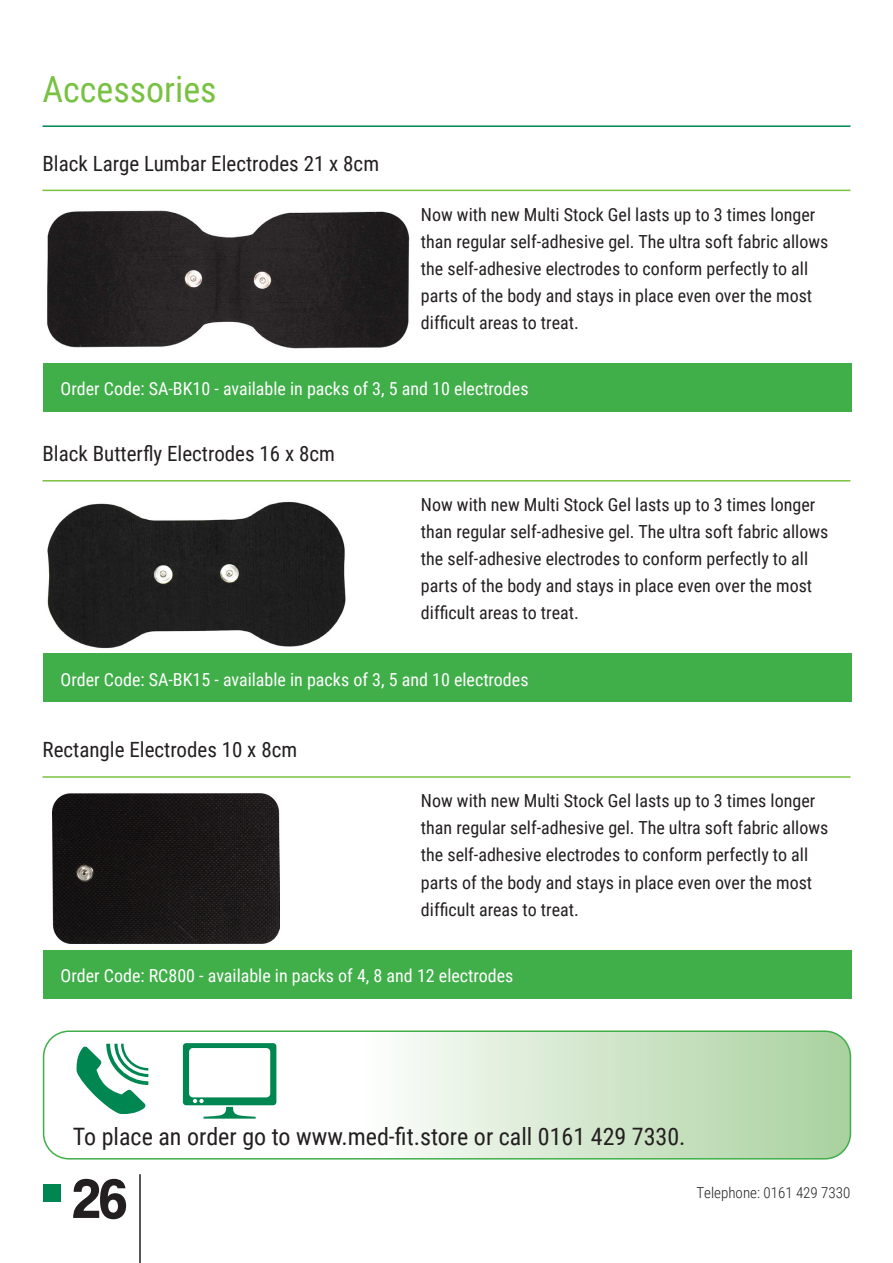
<style>
.page{position:relative;width:893px;height:1263px;background:#fff}
.page>*{position:absolute;margin:0;border:0;box-sizing:border-box;transform-origin:0 0}
.t1{font:700 57px "Coolvetica Rg";color:#231f20}
.t2{font:36px "Roboto Condensed";color:#79c142}
.t3{font:24px "Roboto Condensed";color:#231f20}
.Paragraph_Style_1{font:21px "Roboto Condensed";color:#231f20}
.t4{font:18px/27px "Roboto Condensed";color:#231f20}
.t5{font:18px "Roboto Condensed";color:#fff}
.t6{font:300 15px "Roboto Condensed";color:#231f20}
</style>
<div class="page">
<div style="left:44px;top:1184px;width:17px;height:17px;background:#008751"></div>
<hr style="left:139px;top:1174px;width:2px;height:89px;background:#231f20">
<hr style="left:43px;top:125px;width:807px;height:2px;background:#008751">
<hr style="left:43px;top:190px;width:807px;height:1px;background:#79c142">
<img style="left:47px;top:210px;width:363px;height:139px">
<div style="left:44px;top:363px;width:808px;height:49px;background:#40ae49"></div>
<hr style="left:43px;top:480px;width:807px;height:1px;background:#79c142">
<hr style="left:43px;top:776px;width:807px;height:2px;background:#79c142">
<img style="left:47px;top:501px;width:299px;height:148px">
<img style="left:52px;top:793px;width:227px;height:150px">
<div style="left:44px;top:653px;width:808px;height:49px;background:#40ae49"></div>
<div style="left:44px;top:950px;width:808px;height:48px;background:#40ae49"></div>
<svg style="left:44px;top:1033px;width:806px;height:126px"></svg>
<div style="left:43px;top:1030px;width:808px;height:129px;border:2px solid #40ae49;border-radius:26px"></div>
<svg style="left:77px;top:1044px;width:71px;height:70px"></svg>
<svg style="left:183px;top:1043px;width:93px;height:75px"></svg>
<p class="t2" style="left:43px;top:63px;width:176px">Accessories</p>
<p class="Paragraph_Style_1" style="left:43px;top:149px;width:338px">Black Large Lumbar Electrodes 21 x 8cm</p>
<p class="t4" style="left:421px;top:200px;width:409px">Now with new Multi Stock Gel lasts up to 3 times longer than regular self-adhesive gel. The ultra soft fabric allows the self-adhesive electrodes to conform perfectly to all parts of the body and stays in place even over the most difficult areas to treat.</p>
<p class="t5" style="left:61px;top:376px;width:469px">Order Code: SA-BK10 - available in packs of 3, 5 and 10 electrodes</p>
<p class="Paragraph_Style_1" style="left:43px;top:439px;width:294px">Black Butterfly Electrodes 16 x 8cm</p>
<p class="t4" style="left:421px;top:491px;width:409px">Now with new Multi Stock Gel lasts up to 3 times longer than regular self-adhesive gel. The ultra soft fabric allows the self-adhesive electrodes to conform perfectly to all parts of the body and stays in place even over the most difficult areas to treat.</p>
<p class="t5" style="left:61px;top:667px;width:469px">Order Code: SA-BK15 - available in packs of 3, 5 and 10 electrodes</p>
<p class="Paragraph_Style_1" style="left:43px;top:735px;width:256px">Rectangle Electrodes 10 x 8cm</p>
<p class="t4" style="left:421px;top:787px;width:409px">Now with new Multi Stock Gel lasts up to 3 times longer than regular self-adhesive gel. The ultra soft fabric allows the self-adhesive electrodes to conform perfectly to all parts of the body and stays in place even over the most difficult areas to treat.</p>
<p class="t5" style="left:61px;top:963px;width:454px">Order Code: RC800 - available in packs of 4, 8 and 12 electrodes</p>
<p class="t3" style="left:73px;top:1119px;width:614px">To place an order go to www.med-fit.store or call 0161 429 7330.</p>
<h1 class="t1" style="left:73px;top:1165px;width:56px">26</h1>
<p class="t6" style="left:696px;top:1182px;width:155px">Telephone: 0161 429 7330</p>
</div>
